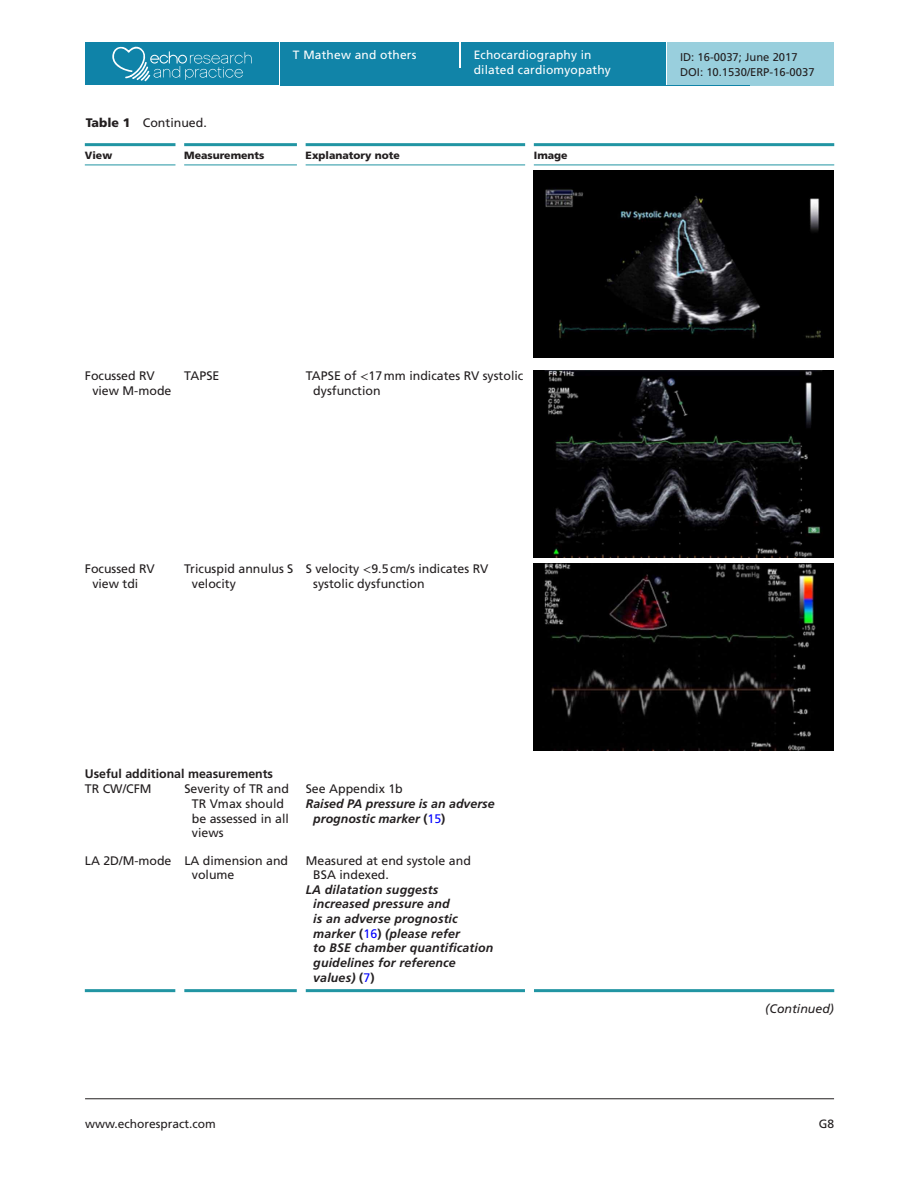
<style>
.page{position:relative;width:919px;height:1187px;background:#fff}
.page>*{position:absolute;margin:0;border:0;box-sizing:border-box;transform-origin:0 0}
.t1{font:12.3px/14.7px "Frutiger LT Std";color:#231f20}
.t2{font:italic 700 12.3px/14.7px "Frutiger LT Std";letter-spacing:.01em;color:#231f20}
.t3{font:700 12.3px "Frutiger LT Std";color:#231f20}
.t4{font:italic 12.3px "Frutiger LT Std";color:#231f20}
.t5{font:12px/14.7px "Frutiger LT Std";letter-spacing:.015em;color:#fff}
.t6{font:12px "Frutiger LT Std";color:#231f20}
.t7{font:11.25px/14.5px "Frutiger LT Std";color:#231f20}
.t8{font:900 10.5px "Frutiger LT Std";color:#231f20}
.s1{font-weight:900}
.s2{font-family:"STIX General"}
.s3{font-style:normal}
.s4{font-weight:400;font-style:normal;color:#00f}
</style>
<div class="page">
<div style="left:85px;top:43px;width:194px;height:42px;background:#0f83a8"></div>
<svg style="left:112px;top:46px;width:139px;height:36px"></svg>
<div style="left:280px;top:51px;width:553px;height:34px;background:#1184a8"></div>
<div style="left:280px;top:43px;width:179px;height:8px;background:#1184a8"></div>
<hr style="left:459px;top:43px;width:2px;height:25px;background:#fff">
<div style="left:461px;top:43px;width:205px;height:42px;background:#1184a8"></div>
<hr style="left:666px;top:43px;width:1px;height:42px;background:#fff">
<div style="left:667px;top:43px;width:83px;height:42px;background:#99cfdd"></div>
<div style="left:750px;top:68px;width:83px;height:17px;background:#99cfdd"></div>
<div style="left:750px;top:43px;width:83px;height:25px;background:#99cfdd"></div>
<hr style="left:85px;top:1098px;width:749px;height:1px;background:#231f20">
<hr style="left:85px;top:143px;width:90px;height:3px;background:#2195a3">
<hr style="left:85px;top:164px;width:90px;height:1px;background:#2195a3">
<hr style="left:184px;top:143px;width:113px;height:3px;background:#2195a3">
<hr style="left:184px;top:164px;width:113px;height:1px;background:#2195a3">
<hr style="left:305px;top:143px;width:220px;height:3px;background:#2195a3">
<hr style="left:305px;top:164px;width:220px;height:1px;background:#2195a3">
<hr style="left:534px;top:143px;width:300px;height:3px;background:#2195a3">
<hr style="left:534px;top:164px;width:300px;height:1px;background:#2195a3">
<img style="left:534px;top:170px;width:299px;height:187px">
<img style="left:534px;top:371px;width:299px;height:187px">
<img style="left:534px;top:564px;width:299px;height:186px">
<hr style="left:85px;top:989px;width:90px;height:3px;background:#2195a3">
<hr style="left:184px;top:989px;width:113px;height:3px;background:#2195a3">
<hr style="left:306px;top:989px;width:219px;height:3px;background:#2195a3">
<hr style="left:534px;top:989px;width:300px;height:3px;background:#2195a3">
<p class="t1" style="left:86px;top:115px;width:122px"><span class="s1">Table 1</span> Continued.</p>
<p class="t5" style="left:293px;top:48px;width:125px">T Mathew and others</p>
<p class="t5" style="left:473px;top:48px;width:139px">Echocardiography in dilated cardiomyopathy</p>
<p class="t7" style="left:680px;top:50px;width:136px">ID: 16-0037; June 2017<br>DOI: 10.1530/ERP-16-0037</p>
<p class="t8" style="left:85px;top:148px;width:29px">View</p>
<p class="t8" style="left:184px;top:148px;width:82px">Measurements</p>
<p class="t8" style="left:305px;top:148px;width:96px">Explanatory note</p>
<p class="t8" style="left:534px;top:148px;width:35px">Image</p>
<p class="t1" style="left:92px;top:368px;width:81px;text-indent:-7px">Focussed RV view M-mode</p>
<p class="t1" style="left:184px;top:368px;width:37px">TAPSE</p>
<p class="t1" style="left:313px;top:369px;width:211px;text-indent:-7px">TAPSE of <span class="s2">&lt;</span>17mm indicates RV systolic dysfunction</p>
<p class="t1" style="left:92px;top:561px;width:64px;text-indent:-7px">Focussed RV view tdi</p>
<p class="t1" style="left:192px;top:561px;width:102px;text-indent:-7px">Tricuspid annulus S velocity</p>
<p class="t1" style="left:313px;top:561px;width:176px;text-indent:-7px">S velocity <span class="s2">&lt;</span>9.5cm/s indicates RV systolic dysfunction</p>
<p class="t3" style="left:85px;top:766px;width:190px">Useful additional measurements</p>
<p class="t1" style="left:85px;top:781px;width:68px">TR CW/CFM</p>
<p class="t1" style="left:192px;top:781px;width:99px;text-indent:-7px">Severity of TR and<br>TR Vmax should be assessed in all views</p>
<p class="t1" style="left:306px;top:781px;width:98px">See Appendix 1b</p>
<p class="t2" style="left:313px;top:796px;width:183px;text-indent:-7px">Raised PA pressure is an adverse prognostic marker <span class="s3">(</span><span class="s4">15</span><span class="s3">)</span></p>
<p class="t1" style="left:192px;top:852px;width:98px;text-indent:-107px">LA 2D/M-mode LA dimension and volume</p>
<p class="t1" style="left:313px;top:852px;width:159px;text-indent:-7px">Measured at end systole and<br>BSA indexed.</p>
<p class="t2" style="left:313px;top:882px;width:182px;text-indent:-7px">LA dilatation suggests increased pressure and<br>is an adverse prognostic marker <span class="s3">(</span><span class="s4">16</span><span class="s3">)</span> (please refer<br>to BSE chamber quantification guidelines for reference values) <span class="s3">(</span><span class="s4">7</span><span class="s3">)</span></p>
<p class="t4" style="left:765px;top:1001px;width:70px">(Continued)</p>
<p class="t6" style="left:85px;top:1117px;width:132px">www.echorespract.com</p>
<p class="t6" style="left:818px;top:1117px;width:17px">G8</p>
</div>
